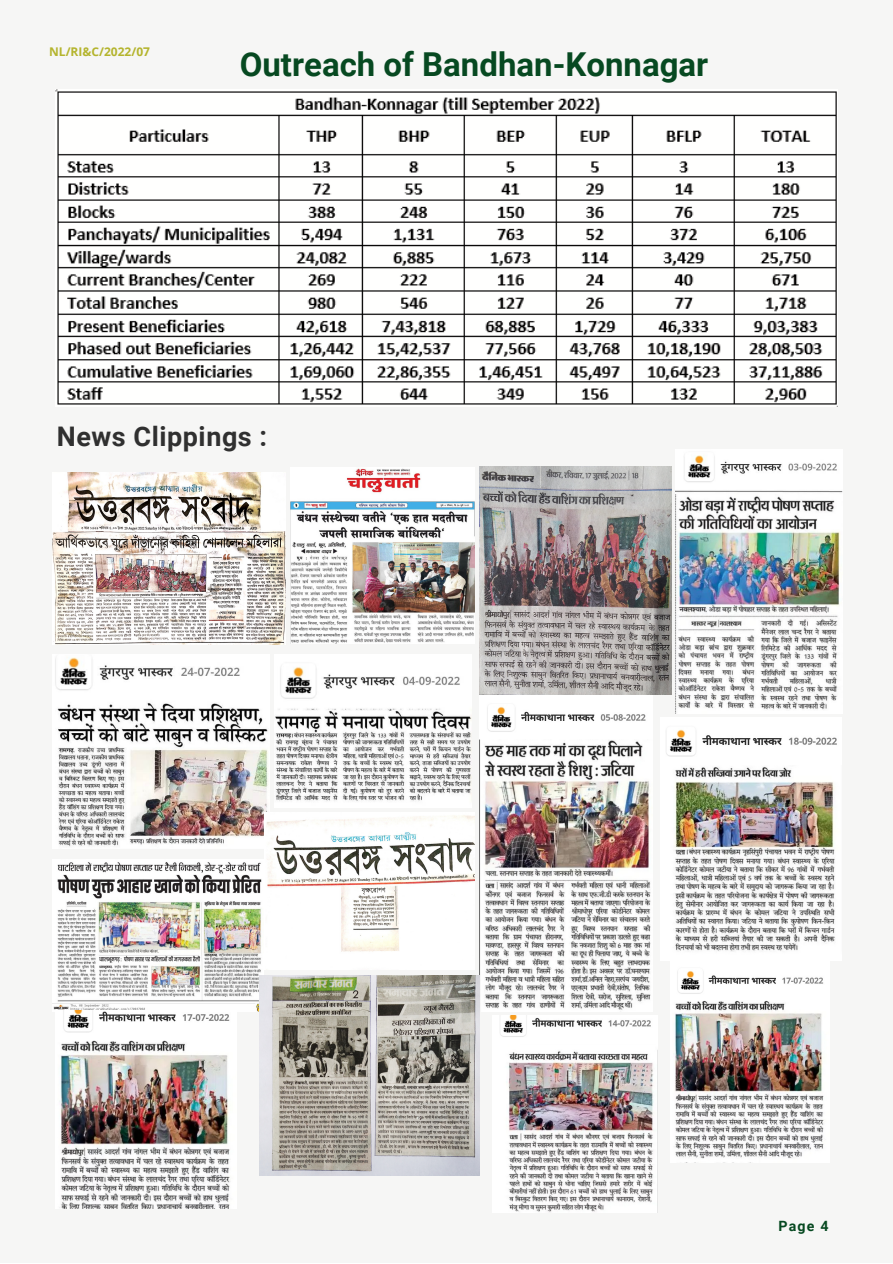
<style>
.page{position:relative;width:893px;height:1264px;background:#fff}
.page>*{position:absolute;margin:0;border:0;box-sizing:border-box;transform-origin:0 0}
.t1{font:700 33px "Roboto";color:#074921}
.t2{font:700 27px "Roboto";letter-spacing:.02em;color:#303030}
.t3{font:700 14.1px "Roboto";color:#074921}
.t4{font:700 12px "Open Sans";color:#b4b42d}
</style>
<div class="page">
<div style="left:0;top:0;width:892px;height:1262px;background:#f6f6f5"></div>
<img style="left:55px;top:89px;width:782px;height:316px">
<img style="left:52px;top:472px;width:233px;height:172px">
<img style="left:291px;top:468px;width:183px;height:175px">
<img style="left:675px;top:455px;width:167px;height:258px">
<img style="left:57px;top:658px;width:211px;height:188px">
<img style="left:275px;top:667px;width:196px;height:134px">
<img style="left:53px;top:862px;width:209px;height:149px">
<img style="left:479px;top:707px;width:172px;height:304px">
<img style="left:265px;top:812px;width:209px;height:140px">
<img style="left:479px;top:466px;width:192px;height:228px">
<img style="left:668px;top:730px;width:169px;height:221px">
<img style="left:675px;top:971px;width:149px;height:187px">
<img style="left:260px;top:975px;width:219px;height:200px">
<img style="left:55px;top:1010px;width:181px;height:198px">
<img style="left:503px;top:1015px;width:150px;height:197px">
<p class="t4" style="left:49px;top:43px;width:102px">NL/RI&amp;C/2022/07</p>
<p class="t1" style="left:240px;top:45px;width:470px">Outreach of Bandhan-Konnagar</p>
<p class="t2" style="left:57px;top:421px;width:212px">News Clippings :</p>
<p class="t3" style="left:778px;top:1217px;width:52px">Page 4</p>
</div>
